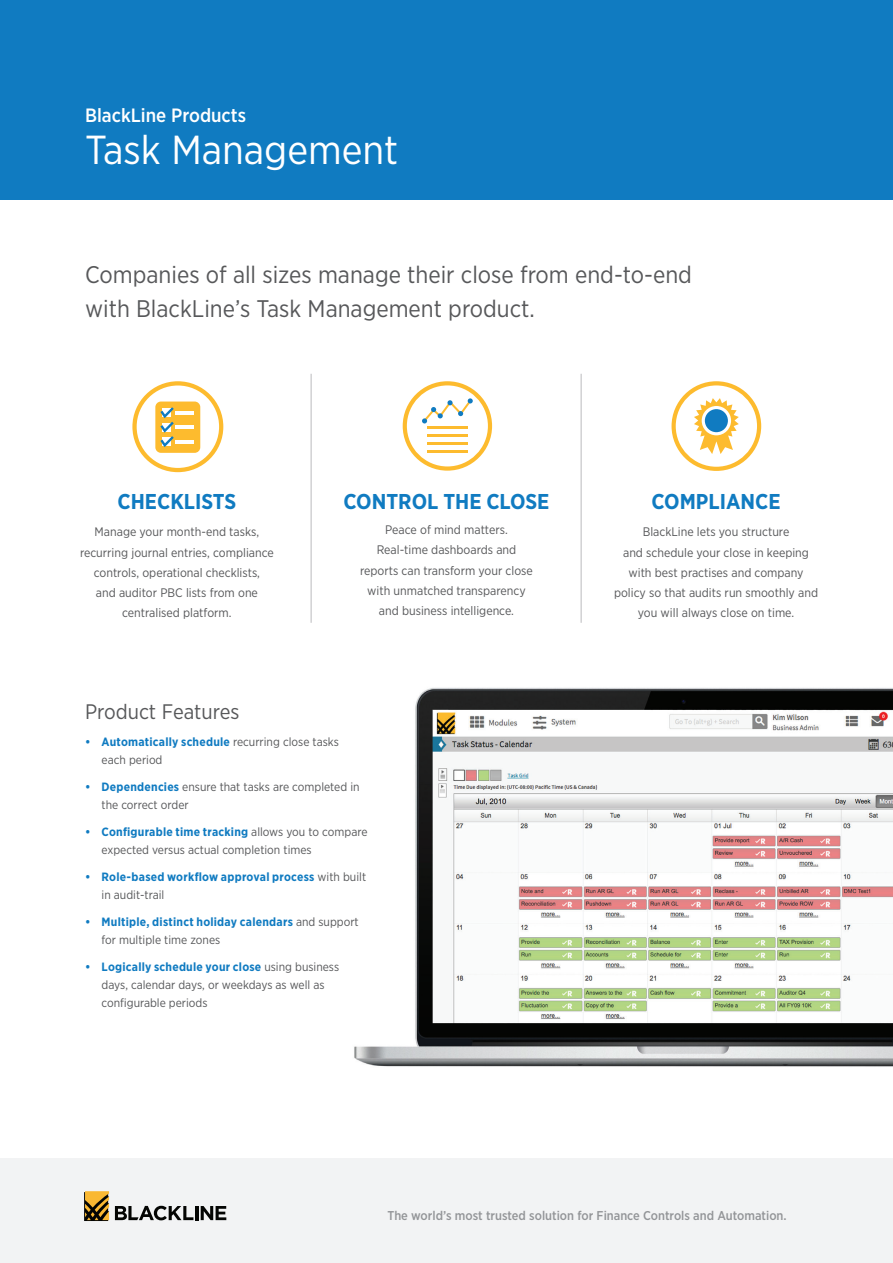
<style>
.page{position:relative;width:893px;height:1263px;background:#fff}
.page>*{position:absolute;margin:0;border:0;box-sizing:border-box;transform-origin:0 0}
.t1{font:40.5px "Gotham Narrow";color:#fff}
.t2{font:24px/34.5px "Gotham Narrow";color:#57585a}
.t3{font:700 21.45px "Gotham Narrow";color:#107bc1}
.t4{font:21px "Gotham Narrow";color:#57585a}
.t5{font:500 19.2px "Gotham Narrow";color:#fff}
.t6{font:500 12.75px "Gotham Narrow";color:#939598}
.t7{font:12.3px/20.2px "Gotham Narrow";color:#57585a;text-align:center}
.t8{font:12px/18px "Gotham Narrow";color:#57585a}
.t9{font:700 12px/18px "Gotham Narrow";letter-spacing:.02em;color:#107bc1}
.s1{font-weight:700;color:#107bc1}
.s2{font-weight:400;color:#57585a}
</style>
<div class="page">
<div style="left:0;top:0;width:893px;height:200px;background:#107bc1"></div>
<div style="left:0;top:1159px;width:893px;height:104px;background:#f2f3f4"></div>
<hr style="left:195px;top:1206px;width:3px;height:14px;background:#040503">
<svg style="left:201px;top:1206px;width:25px;height:14px"></svg>
<svg style="left:115px;top:1206px;width:78px;height:14px"></svg>
<svg style="left:84px;top:1191px;width:25px;height:30px"></svg>
<svg style="left:671px;top:381px;width:90px;height:90px"></svg>
<svg style="left:403px;top:381px;width:89px;height:90px"></svg>
<svg style="left:132px;top:381px;width:91px;height:91px"></svg>
<img style="left:354px;top:687px;width:539px;height:380px">
<hr style="left:310px;top:374px;width:2px;height:249px;background:#d1d1d3">
<hr style="left:580px;top:374px;width:2px;height:249px;background:#d1d1d3">
<h3 class="t5" style="left:85px;top:103px;width:163px">BlackLine Products</h3>
<h1 class="t1" style="left:85px;top:124px;width:315px">Task Management</h1>
<h2 class="t2" style="left:85px;top:257px;width:608px">Companies of all sizes manage their close from end-to-end with BlackLine’s Task Management product.</h2>
<h3 class="t3" style="left:117px;top:487px;width:120px">CHECKLISTS</h3>
<p class="t7" style="left:80px;top:522px;width:195px">Manage your month-end tasks, recurring journal entries, compliance controls, operational checklists,<br>and auditor PBC lists from one centralised platform.</p>
<h3 class="t3" style="left:343px;top:487px;width:208px">CONTROL THE CLOSE</h3>
<p class="t7" style="left:360px;top:519px;width:174px">Peace of mind matters.<br>Real-time dashboards and reports can transform your close with unmatched transparency and business intelligence.</p>
<h3 class="t4" style="left:85px;top:699px;width:156px">Product Features</h3>
<p class="t8" style="left:102px;top:733px;width:239px;text-indent:-16px"><span class="s1">• Automatically schedule</span> recurring close tasks each period</p>
<p class="t8" style="left:102px;top:778px;width:260px;text-indent:-16px"><span class="s1">• Dependencies</span> ensure that tasks are completed in the correct order</p>
<p class="t8" style="left:102px;top:823px;width:267px;text-indent:-16px"><span class="s1">• Configurable time tracking</span> allows you to compare expected versus actual completion times</p>
<p class="t9" style="left:102px;top:868px;width:266px;text-indent:-16px">• Role-based workflow approval process <span class="s2">with built in audit-trail</span></p>
<p class="t9" style="left:102px;top:913px;width:259px;text-indent:-16px">• Multiple, distinct holiday calendars <span class="s2">and support for multiple time zones</span></p>
<p class="t8" style="left:102px;top:958px;width:239px;text-indent:-16px"><span class="s1">• Logically schedule your close</span> using business days, calendar days, or weekdays as well as configurable periods</p>
<h3 class="t3" style="left:651px;top:487px;width:131px">COMPLIANCE</h3>
<p class="t7" style="left:614px;top:522px;width:206px">BlackLine lets you structure<br>and schedule your close in keeping with best practises and company policy so that audits run smoothly and you will always close on time.</p>
<p class="t6" style="left:387px;top:1207px;width:401px">The world’s most trusted solution for Finance Controls and Automation.</p>
</div>
